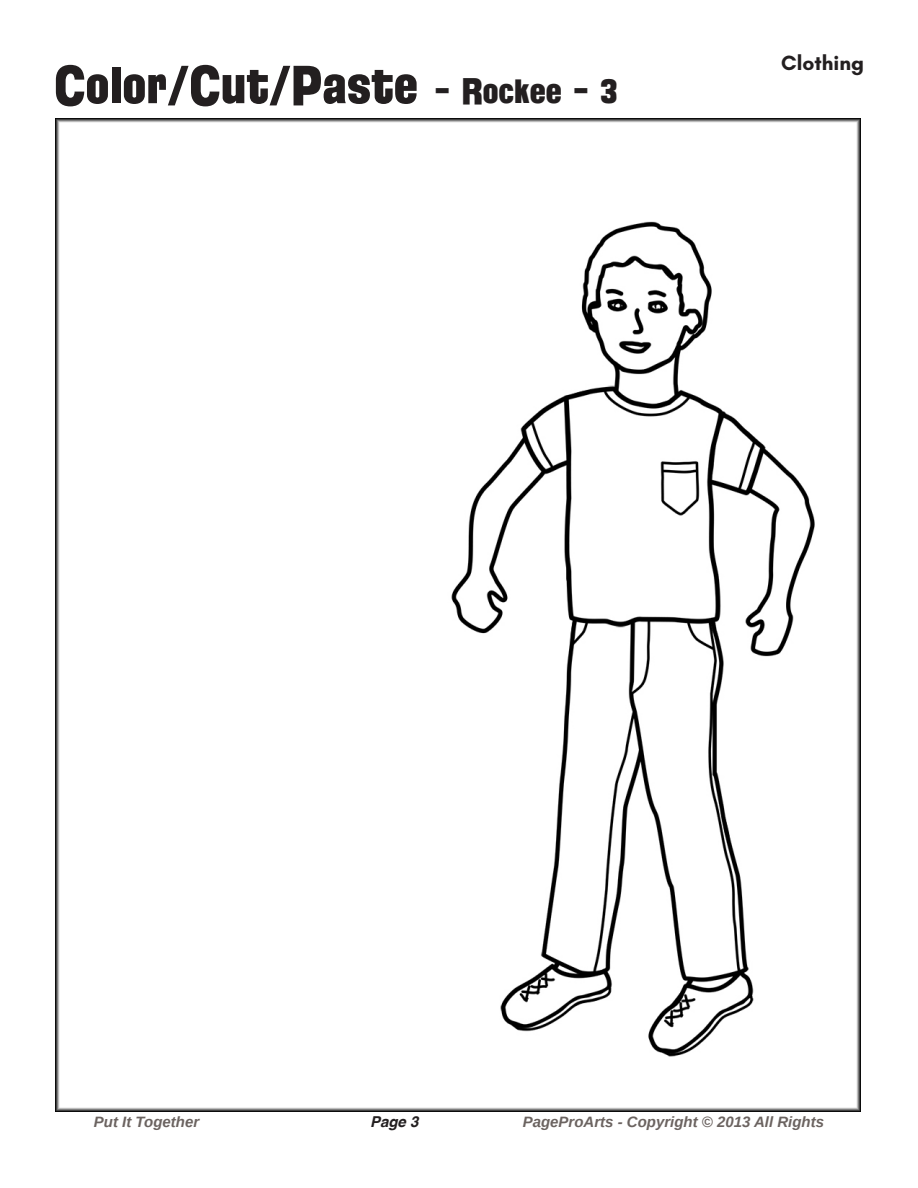
<style>
.page{position:relative;width:918px;height:1188px;background:#fff}
.page>*{position:absolute;margin:0;border:0;box-sizing:border-box;transform-origin:0 0}
.t1{font:54px "Florida Project Phase One";color:#231f20}
.t2{font:700 21px "Glacial Indifference";color:#231f20}
.t3{font:italic 700 15px "Liberation Sans";color:#6b6360}
.t4{font:italic 700 15px "Helvetica";color:#231f20}
.s1{font-size:36px}
</style>
<div class="page">
<img style="left:56px;top:119px;width:805px;height:992px">
<p class="t1" style="left:54px;top:50px;width:567px">Color/Cut/Paste <span class="s1">- Rockee - 3</span></p>
<h2 class="t2" style="left:781px;top:50px;width:84px">Clothing</h2>
<p class="t3" style="left:94px;top:1112px;width:107px">Put It Together</p>
<p class="t4" style="left:370px;top:1109px;width:50px">Page 3</p>
<p class="t3" style="left:523px;top:1112px;width:303px">PageProArts - Copyright © 2013 All Rights</p>
</div>
